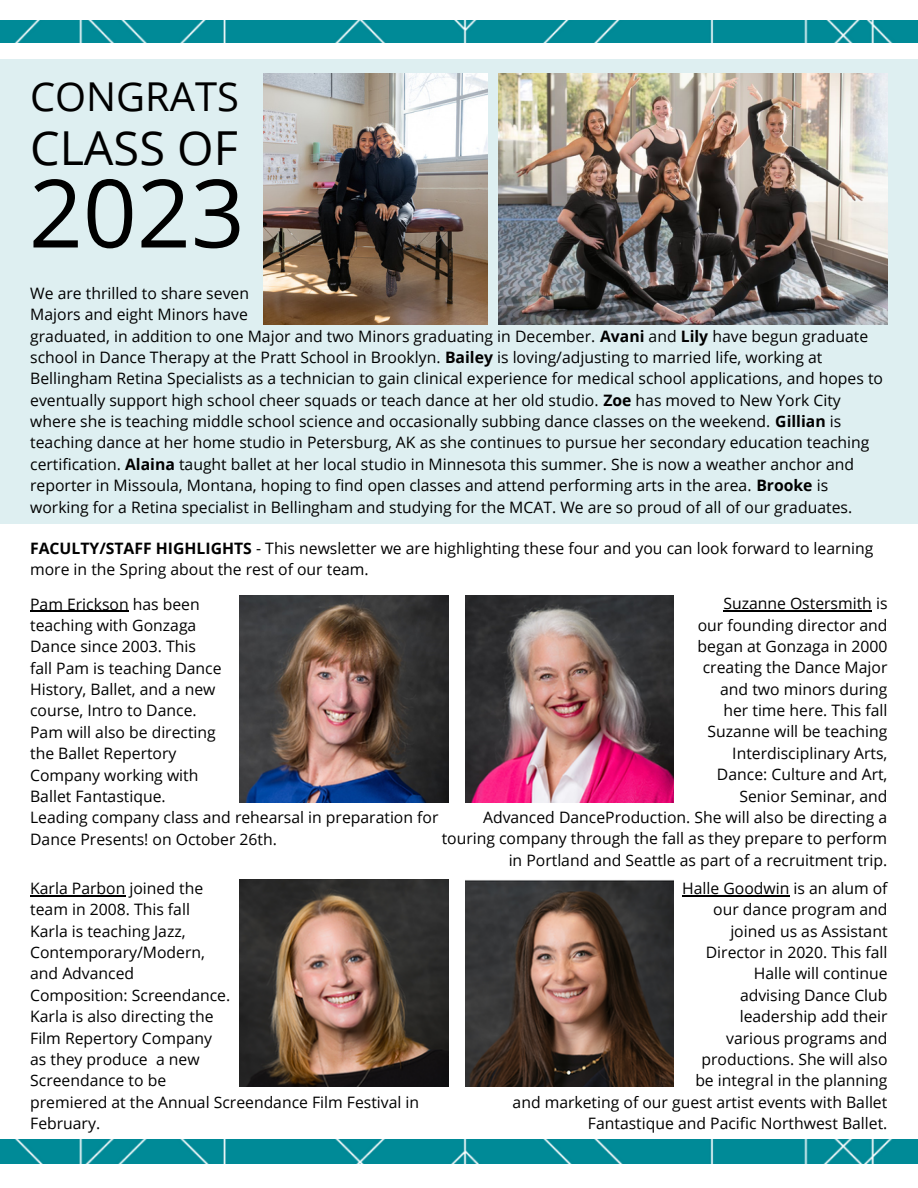
<style>
.page{position:relative;width:918px;height:1188px;background:#fff}
.page>*{position:absolute;margin:0;border:0;box-sizing:border-box;transform-origin:0 0}
.t1{font:94.5px "Open Sans";color:#000}
.t2{font:46.8px "Open Sans";color:#000}
.t3{font:39.75px "Open Sans";color:#000}
.t4{font:15.75px/21.3px "Open Sans";color:#000}
.s1{font-weight:700}
</style>
<div class="page">
<hr style="left:723px;top:610px;width:149px;height:1px;background:#000">
<hr style="left:30px;top:611px;width:99px;height:1px;background:#000">
<img style="left:239px;top:595px;width:209px;height:207px">
<img style="left:0;top:1139px;width:918px;height:24px">
<img style="left:0;top:20px;width:918px;height:23px">
<hr style="left:30px;top:895px;width:95px;height:1px;background:#000">
<img style="left:239px;top:880px;width:209px;height:207px">
<div style="left:0;top:59px;width:918px;height:465px;background:#deeff1"></div>
<img style="left:499px;top:74px;width:389px;height:251px">
<img style="left:264px;top:74px;width:223px;height:251px">
<img style="left:466px;top:595px;width:208px;height:207px">
<hr style="left:682px;top:895px;width:108px;height:1px;background:#000">
<img style="left:466px;top:880px;width:208px;height:207px">
<p class="t3" style="left:30px;top:69px;width:210px">CONGRATS</p>
<p class="t2" style="left:30px;top:115px;width:209px">CLASS OF</p>
<p class="t1" style="left:29px;top:147px;width:217px">2023</p>
<p class="t4" style="left:30px;top:282px;width:220px">We are thrilled to share seven</p>
<p class="t4" style="left:30px;top:303px;width:219px">Majors and eight Minors have</p>
<p class="t4" style="left:30px;top:325px;width:854px">graduated, in addition to one Major and two Minors graduating in December. <span class="s1">Avani</span> and <span class="s1">Lily</span> have begun graduate school in Dance Therapy at the Pratt School in Brooklyn. <span class="s1">Bailey</span> is loving/adjusting to married life, working at Bellingham Retina Specialists as a technician to gain clinical experience for medical school applications, and hopes to eventually support high school cheer squads or teach dance at her old studio. <span class="s1">Zoe</span> has moved to New York City where she is teaching middle school science and occasionally subbing dance classes on the weekend. <span class="s1">Gillian</span> is teaching dance at her home studio in Petersburg, AK as she continues to pursue her secondary education teaching certification. <span class="s1">Alaina</span> taught ballet at her local studio in Minnesota this summer. She is now a weather anchor and reporter in Missoula, Montana, hoping to find open classes and attend performing arts in the area. <span class="s1">Brooke</span> is working for a Retina specialist in Bellingham and studying for the MCAT. We are so proud of all of our graduates.</p>
<p class="t4" style="left:30px;top:537px;width:845px"><span class="s1">FACULTY/STAFF HIGHLIGHTS</span> - This newsletter we are highlighting these four and you can look forward to learning more in the Spring about the rest of our team.</p>
<p class="t4" style="left:723px;top:592px;width:166px">Suzanne Ostersmith is</p>
<p class="t4" style="left:698px;top:614px;width:191px">our founding director and</p>
<p class="t4" style="left:698px;top:635px;width:191px">began at Gonzaga in 2000</p>
<p class="t4" style="left:703px;top:657px;width:186px">creating the Dance Major</p>
<p class="t4" style="left:720px;top:678px;width:169px">and two minors during</p>
<p class="t4" style="left:723px;top:699px;width:166px">her time here. This fall</p>
<p class="t4" style="left:708px;top:721px;width:181px">Suzanne will be teaching</p>
<p class="t4" style="left:732px;top:742px;width:157px">Interdisciplinary Arts,</p>
<p class="t4" style="left:717px;top:763px;width:172px">Dance: Culture and Art,</p>
<p class="t4" style="left:740px;top:785px;width:150px">Senior Seminar, and</p>
<p class="t4" style="left:442px;top:806px;width:447px;text-align:right">Advanced DanceProduction. She will also be directing a touring company through the fall as they prepare to perform in Portland and Seattle as part of a recruitment trip.</p>
<p class="t4" style="left:30px;top:593px;width:171px">Pam Erickson has been</p>
<p class="t4" style="left:30px;top:614px;width:168px">teaching with Gonzaga</p>
<p class="t4" style="left:30px;top:636px;width:167px">Dance since 2003. This</p>
<p class="t4" style="left:30px;top:657px;width:193px">fall Pam is teaching Dance</p>
<p class="t4" style="left:30px;top:678px;width:187px">History, Ballet, and a new</p>
<p class="t4" style="left:30px;top:700px;width:168px">course, Intro to Dance.</p>
<p class="t4" style="left:30px;top:721px;width:187px">Pam will also be directing</p>
<p class="t4" style="left:30px;top:742px;width:148px">the Ballet Repertory</p>
<p class="t4" style="left:30px;top:764px;width:170px">Company working with</p>
<p class="t4" style="left:30px;top:785px;width:137px">Ballet Fantastique.</p>
<p class="t4" style="left:30px;top:807px;width:410px">Leading company class and rehearsal in preparation for<br>Dance Presents! on October 26th.</p>
<p class="t4" style="left:30px;top:877px;width:174px">Karla Parbon joined the</p>
<p class="t4" style="left:30px;top:899px;width:161px">team in 2008. This fall</p>
<p class="t4" style="left:30px;top:920px;width:157px">Karla is teaching Jazz,</p>
<p class="t4" style="left:30px;top:941px;width:176px">Contemporary/Modern,</p>
<p class="t4" style="left:30px;top:963px;width:105px">and Advanced</p>
<p class="t4" style="left:30px;top:984px;width:202px">Composition: Screendance.</p>
<p class="t4" style="left:30px;top:1005px;width:185px">Karla is also directing the</p>
<p class="t4" style="left:30px;top:1027px;width:183px">Film Repertory Company</p>
<p class="t4" style="left:30px;top:1048px;width:171px">as they produce a new</p>
<p class="t4" style="left:30px;top:1070px;width:137px">Screendance to be</p>
<p class="t4" style="left:30px;top:1091px;width:391px">premiered at the Annual Screendance Film Festival in<br>February.</p>
<p class="t4" style="left:682px;top:877px;width:207px">Halle Goodwin is an alum of</p>
<p class="t4" style="left:713px;top:899px;width:176px">our dance program and</p>
<p class="t4" style="left:730px;top:920px;width:159px">joined us as Assistant</p>
<p class="t4" style="left:706px;top:941px;width:183px">Director in 2020. This fall</p>
<p class="t4" style="left:754px;top:963px;width:135px">Halle will continue</p>
<p class="t4" style="left:740px;top:984px;width:149px">advising Dance Club</p>
<p class="t4" style="left:740px;top:1005px;width:149px">leadership add their</p>
<p class="t4" style="left:726px;top:1027px;width:163px">various programs and</p>
<p class="t4" style="left:702px;top:1048px;width:188px">productions. She will also</p>
<p class="t4" style="left:695px;top:1070px;width:194px">be integral in the planning</p>
<p class="t4" style="left:513px;top:1091px;width:376px;text-align:right">and marketing of our guest artist events with Ballet<br>Fantastique and Pacific Northwest Ballet.</p>
</div>
